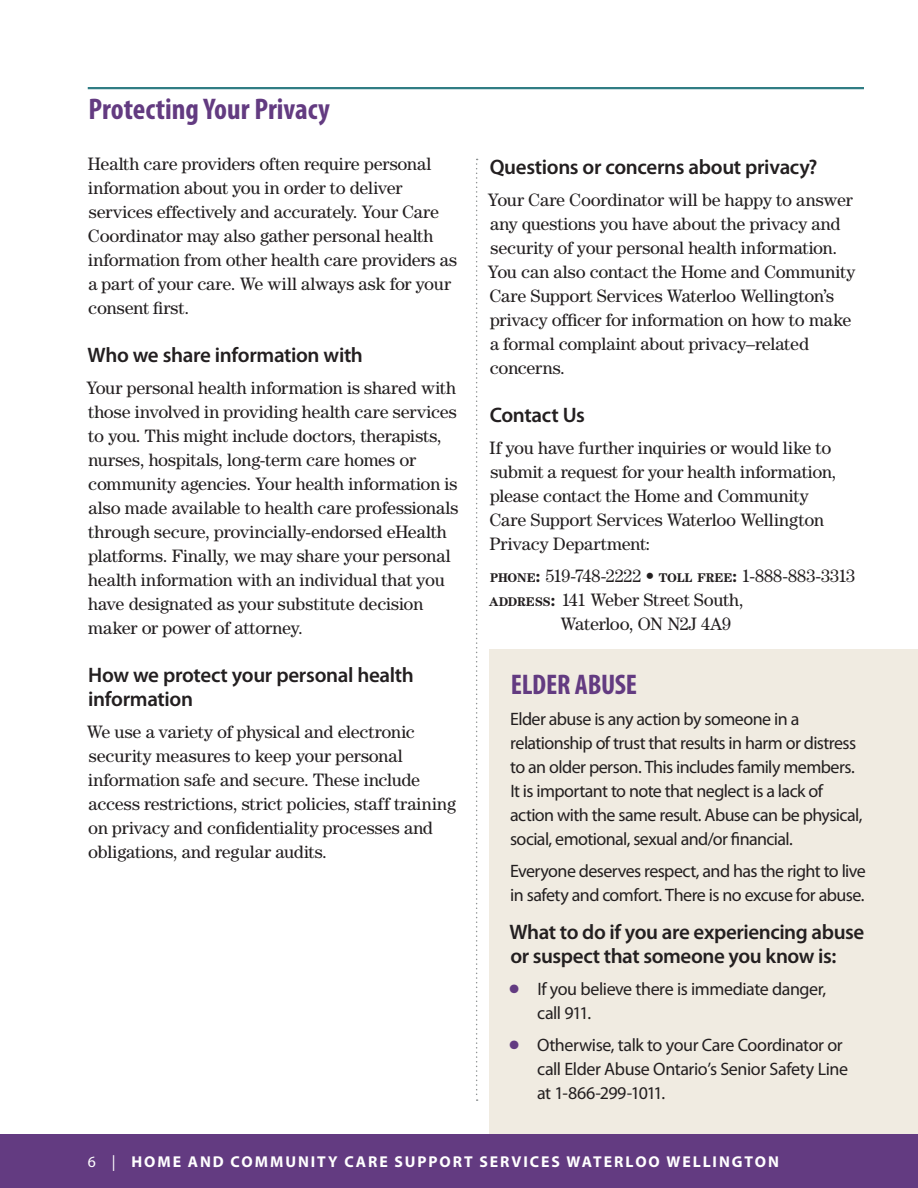
<style>
.page{position:relative;width:918px;height:1188px;background:#fff}
.page>*{position:absolute;margin:0;border:0;box-sizing:border-box;transform-origin:0 0}
.HCC_Hed{font:700 condensed 30px "Myriad Pro";color:#633b81}
.Sidebar_Hed{font:700 condensed 28.5px "Myriad Pro";letter-spacing:-.01em;color:#633b81}
.HCC_body{font:600 21px/24px "Myriad Pro";letter-spacing:-.015em;color:#231f20}
.Sidebar_body{font:600 21px/24px "Myriad Pro";letter-spacing:-.02em;color:#231f20}
.HCC_body-2{font:18px/24px "Century Std";letter-spacing:-.01em;color:#231f20}
.Sidebar_body-2{font:18px/24px "Myriad Pro";letter-spacing:-.03em;color:#231f20}
.t1{font:700 15.75px "Myriad Pro";letter-spacing:.125em;color:#fff}
.s1{font-weight:700;font-size:12.6px}
.s2{font-weight:700}
.s3{color:#633b81}
.s4{font-weight:400}
</style>
<div class="page">
<div style="left:489px;top:649px;width:429px;height:485px;background:#f0ebe1"></div>
<div style="left:0;top:1134px;width:918px;height:54px;background:#633b81"></div>
<hr style="left:88px;top:87px;width:776px;height:2px;background:#307d84">
<svg style="left:476px;top:159px;width:2px;height:942px"></svg>
<p class="HCC_Hed" style="left:88px;top:91px;width:243px">Protecting Your Privacy</p>
<p class="HCC_body-2" style="left:88px;top:152px;width:371px">Health care providers often require personal information about you in order to deliver services effectively and accurately. Your Care Coordinator may also gather personal health information from other health care providers as a part of your care. We will always ask for your consent first.</p>
<p class="HCC_body" style="left:87px;top:343px;width:277px">Who we share information with</p>
<p class="HCC_body-2" style="left:86px;top:376px;width:374px">Your personal health information is shared with those involved in providing health care services to you. This might include doctors, therapists, nurses, hospitals, long-term care homes or community agencies. Your health information is also made available to health care professionals through secure, provincially-endorsed eHealth platforms. Finally, we may share your personal health information with an individual that you have designated as your substitute decision maker or power of attorney.</p>
<p class="HCC_body" style="left:88px;top:663px;width:327px">How we protect your personal health information</p>
<p class="HCC_body-2" style="left:87px;top:720px;width:371px">We use a variety of physical and electronic security measures to keep your personal information safe and secure. These include access restrictions, strict policies, staff training on privacy and confidentiality processes and obligations, and regular audits.</p>
<p class="HCC_body" style="left:490px;top:154px;width:329px">Questions or concerns about privacy?</p>
<p class="HCC_body-2" style="left:488px;top:187px;width:369px">Your Care Coordinator will be happy to answer any questions you have about the privacy and security of your personal health information.<br>You can also contact the Home and Community Care Support Services Waterloo Wellington’s privacy officer for information on how to make a formal complaint about privacy–related concerns.</p>
<p class="HCC_body" style="left:490px;top:402px;width:97px">Contact Us</p>
<p class="HCC_body-2" style="left:489px;top:435px;width:349px">If you have further inquiries or would like to submit a request for your health information, please contact the Home and Community Care Support Services Waterloo Wellington Privacy Department:</p>
<p class="HCC_body-2" style="left:490px;top:563px;width:367px"><span class="s1">PHONE</span><span class="s2">:</span> 519-748-2222 • <span class="s1">TOLL FREE</span><span class="s2">:</span> 1-888-883-3313</p>
<p class="HCC_body-2" style="left:489px;top:587px;width:256px"><span class="s1">ADDRESS</span><span class="s2">:</span> 141 Weber Street South,</p>
<p class="HCC_body-2" style="left:560px;top:611px;width:172px">Waterloo, ON N2J 4A9</p>
<p class="Sidebar_Hed" style="left:511px;top:666px;width:128px">ELDER ABUSE</p>
<p class="Sidebar_body-2" style="left:510px;top:707px;width:354px">Elder abuse is any action by someone in a relationship of trust that results in harm or distress to an older person. This includes family members.<br>It is important to note that neglect is a lack of action with the same result. Abuse can be physical, social, emotional, sexual and/or financial.</p>
<p class="Sidebar_body-2" style="left:510px;top:859px;width:357px">Everyone deserves respect, and has the right to live in safety and comfort. There is no excuse for abuse.</p>
<p class="Sidebar_body" style="left:509px;top:919px;width:356px">What to do if you are experiencing abuse or suspect that someone you know is:</p>
<p class="Sidebar_body-2" style="left:537px;top:976px;width:291px;text-indent:-28px"><span class="s3">●</span> If you believe there is immediate danger, call 911.</p>
<p class="Sidebar_body-2" style="left:537px;top:1032px;width:313px;text-indent:-27px"><span class="s3">●</span> Otherwise, talk to your Care Coordinator or call Elder Abuse Ontario’s Senior Safety Line at 1-866-299-1011.</p>
<p class="t1" style="left:88px;top:1151px;width:693px"><span class="s4">6 |</span> HOME AND COMMUNITY CARE SUPPORT SERVICES WATERLOO WELLINGTON</p>
</div>
